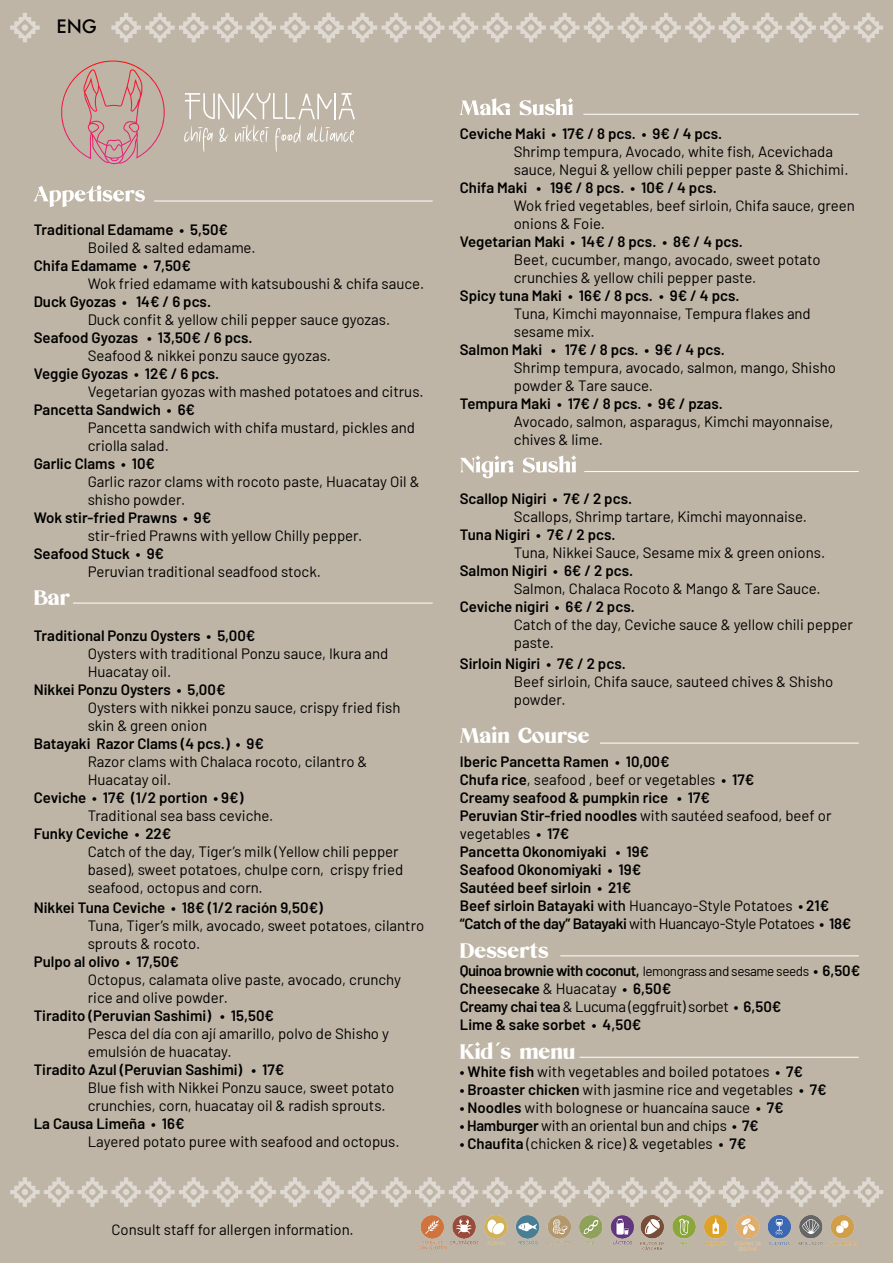
<style>
.page{position:relative;width:893px;height:1263px;background:#bfb5a6}
.page>*{position:absolute;margin:0;border:0;box-sizing:border-box;transform-origin:0 0}
.t1{font:24px "Mikela";color:#fff}
.t2{font:500 18px "Futura";color:#000}
.t3{font:15px/18px "Barlow";color:#000}
.t4{font:600 15px/18px "Barlow";color:#000}
.t5{font:600 15px/18px "Barlow";letter-spacing:-.035em;color:#000}
.s1{font-weight:400}
.s2{font-weight:500}
.s3{font-weight:400;font-size:13.5px}
.s4{font-family:"Myriad Pro"}
.s5{font-weight:600}
</style>
<div class="page">
<svg style="left:61px;top:61px;width:104px;height:103px"></svg>
<svg style="left:184px;top:93px;width:171px;height:59px"></svg>
<svg style="left:10px;top:13px;width:30px;height:29px"></svg>
<div style="left:22px;top:24px;width:6px;height:7px;background:#ded9d2;border-radius:50%"></div>
<svg style="left:111px;top:13px;width:772px;height:29px"></svg>
<div style="left:831px;top:24px;width:7px;height:7px;background:#ded9d2;border-radius:50%"></div>
<svg style="left:10px;top:1177px;width:873px;height:30px"></svg>
<div style="left:831px;top:1189px;width:7px;height:6px;background:#ded9d2;border-radius:50%"></div>
<hr style="left:583px;top:114px;width:276px;height:1px;background:#fff">
<hr style="left:584px;top:471px;width:275px;height:1px;background:#fff">
<hr style="left:600px;top:743px;width:259px;height:1px;background:#fff">
<hr style="left:580px;top:1057px;width:279px;height:1px;background:#fff">
<hr style="left:560px;top:955px;width:299px;height:1px;background:#fff">
<svg style="left:460px;top:98px;width:113px;height:17px"></svg>
<svg style="left:460px;top:455px;width:116px;height:23px"></svg>
<svg style="left:34px;top:185px;width:111px;height:22px"></svg>
<hr style="left:73px;top:603px;width:360px;height:1px;background:#fff">
<hr style="left:154px;top:201px;width:279px;height:1px;background:#fff">
<img style="left:418px;top:1215px;width:216px;height:35px">
<img style="left:640px;top:1215px;width:217px;height:36px">
<p class="t2" style="left:56px;top:14px;width:42px">ENG</p>
<p class="t4" style="left:34px;top:219px;width:196px">Traditional Edamame • 5,50€</p>
<p class="t3" style="left:88px;top:237px;width:169px">Boiled &amp; salted edamame.</p>
<p class="t4" style="left:34px;top:255px;width:159px">Chifa Edamame • 7,50€</p>
<p class="t3" style="left:88px;top:273px;width:338px">Wok fried edamame with katsuboushi &amp; chifa sauce.</p>
<p class="t4" style="left:34px;top:291px;width:179px">Duck Gyozas • 14€ / 6 pcs.</p>
<p class="t3" style="left:88px;top:309px;width:304px">Duck confit &amp; yellow chili pepper sauce gyozas.</p>
<p class="t4" style="left:34px;top:327px;width:220px">Seafood Gyozas • 13,50€ / 6 pcs.</p>
<p class="t3" style="left:88px;top:345px;width:245px">Seafood &amp; nikkei ponzu sauce gyozas.</p>
<p class="t4" style="left:34px;top:363px;width:187px">Veggie Gyozas • 12€ / 6 pcs.</p>
<p class="t3" style="left:88px;top:381px;width:337px">Vegetarian gyozas with mashed potatoes and citrus.</p>
<p class="t4" style="left:34px;top:399px;width:163px">Pancetta Sandwich • 6€</p>
<p class="t3" style="left:88px;top:417px;width:329px">Pancetta sandwich with chifa mustard, pickles and criolla salad.</p>
<p class="t4" style="left:34px;top:453px;width:123px">Garlic Clams • 10€</p>
<p class="t3" style="left:88px;top:471px;width:333px">Garlic razor clams with rocoto paste, Huacatay Oil &amp; shisho powder.</p>
<p class="t4" style="left:34px;top:507px;width:179px">Wok stir-fried Prawns • 9€</p>
<p class="t3" style="left:88px;top:525px;width:276px">stir-fried Prawns with yellow Chilly pepper.</p>
<p class="t4" style="left:34px;top:543px;width:132px">Seafood Stuck • 9€</p>
<p class="t3" style="left:88px;top:561px;width:235px">Peruvian traditional seadfood stock.</p>
<h1 class="t1" style="left:34px;top:588px;width:38px">Bar</h1>
<p class="t4" style="left:34px;top:626px;width:223px">Traditional Ponzu Oysters • 5,00€</p>
<p class="t3" style="left:88px;top:644px;width:302px">Oysters with traditional Ponzu sauce, Ikura and<br>Huacatay oil.</p>
<p class="t4" style="left:34px;top:680px;width:193px">Nikkei Ponzu Oysters • 5,00€</p>
<p class="t3" style="left:88px;top:698px;width:314px">Oysters with nikkei ponzu sauce, crispy fried fish skin &amp; green onion</p>
<p class="t4" style="left:34px;top:734px;width:232px">Batayaki Razor Clams (4 pcs.) • 9€</p>
<p class="t3" style="left:88px;top:752px;width:281px">Razor clams with Chalaca rocoto, cilantro &amp;<br>Huacatay oil.</p>
<p class="t4" style="left:34px;top:788px;width:211px">Ceviche • 17€ (1/2 portion • 9€)</p>
<p class="t3" style="left:88px;top:806px;width:187px">Traditional sea bass ceviche.</p>
<p class="t4" style="left:34px;top:824px;width:139px">Funky Ceviche • 22€</p>
<p class="t3" style="left:88px;top:842px;width:317px">Catch of the day, Tiger’s milk (Yellow chili pepper based), sweet potatoes, chulpe corn, crispy fried seafood, octopus and corn.</p>
<p class="t4" style="left:34px;top:897px;width:291px">Nikkei Tuna Ceviche • 18€ (1/2 ración 9,50€)</p>
<p class="t3" style="left:88px;top:915px;width:338px">Tuna, Tiger’s milk, avocado, sweet potatoes, cilantro sprouts &amp; rocoto.</p>
<p class="t4" style="left:34px;top:951px;width:147px">Pulpo al olivo • 17,50€</p>
<p class="t3" style="left:88px;top:969px;width:315px">Octopus, calamata olive paste, avocado, crunchy rice and olive powder.</p>
<p class="t4" style="left:34px;top:1005px;width:242px">Tiradito (Peruvian Sashimi) • 15,50€</p>
<p class="t3" style="left:88px;top:1023px;width:303px">Pesca del día con ají amarillo, polvo de Shisho y emulsión de huacatay.</p>
<p class="t4" style="left:34px;top:1059px;width:252px">Tiradito Azul (Peruvian Sashimi) • 17€</p>
<p class="t3" style="left:88px;top:1077px;width:308px">Blue fish with Nikkei Ponzu sauce, sweet potato crunchies, corn, huacatay oil &amp; radish sprouts.</p>
<p class="t4" style="left:34px;top:1113px;width:152px">La Causa Limeña • 16€</p>
<p class="t3" style="left:88px;top:1131px;width:313px">Layered potato puree with seafood and octopus.</p>
<p class="t3" style="left:111px;top:1220px;width:244px">Consult staff for allergen information.</p>
<p class="t4" style="left:460px;top:124px;width:264px">Ceviche Maki • 17€ / 8 pcs. • 9€ / 4 pcs.</p>
<p class="t3" style="left:514px;top:142px;width:336px">Shrimp tempura, Avocado, white fish, Acevichada sauce, Negui &amp; yellow chili pepper paste &amp; Shichimi.</p>
<p class="t4" style="left:460px;top:178px;width:259px">Chifa Maki • 19€ / 8 pcs. • 10€ / 4 pcs.</p>
<p class="t3" style="left:514px;top:196px;width:343px">Wok fried vegetables, beef sirloin, Chifa sauce, green onions &amp; Foie.</p>
<p class="t4" style="left:460px;top:232px;width:285px">Vegetarian Maki • 14€ / 8 pcs. • 8€ / 4 pcs.</p>
<p class="t3" style="left:514px;top:250px;width:308px">Beet, cucumber, mango, avocado, sweet potato crunchies &amp; yellow chili pepper paste.</p>
<p class="t4" style="left:460px;top:286px;width:281px">Spicy tuna Maki • 16€ / 8 pcs. • 9€ / 4 pcs.</p>
<p class="t3" style="left:514px;top:304px;width:298px">Tuna, Kimchi mayonnaise, Tempura flakes and sesame mix.</p>
<p class="t4" style="left:460px;top:340px;width:267px">Salmon Maki • 17€ / 8 pcs. • 9€ / 4 pcs.</p>
<p class="t3" style="left:514px;top:358px;width:323px">Shrimp tempura, avocado, salmon, mango, Shisho powder &amp; Tare sauce.</p>
<p class="t4" style="left:460px;top:394px;width:265px">Tempura Maki • 17€ / 8 pcs. • 9€ / pzas.</p>
<p class="t3" style="left:514px;top:412px;width:321px">Avocado, salmon, asparagus, Kimchi mayonnaise, chives &amp; lime.</p>
<p class="t4" style="left:460px;top:488px;width:174px">Scallop Nigiri • 7€ / 2 pcs.</p>
<p class="t3" style="left:514px;top:506px;width:295px">Scallops, Shrimp tartare, Kimchi mayonnaise.</p>
<p class="t4" style="left:460px;top:524px;width:157px">Tuna Nigiri • 7€ / 2 pcs.</p>
<p class="t3" style="left:514px;top:542px;width:313px">Tuna, Nikkei Sauce, Sesame mix &amp; green onions.</p>
<p class="t4" style="left:460px;top:560px;width:175px">Salmon Nigiri • 6€ / 2 pcs.</p>
<p class="t3" style="left:514px;top:578px;width:308px">Salmon, Chalaca Rocoto &amp; Mango &amp; Tare Sauce.</p>
<p class="t4" style="left:460px;top:596px;width:177px">Ceviche nigiri • 6€ / 2 pcs.</p>
<p class="t3" style="left:514px;top:614px;width:341px">Catch of the day, Ceviche sauce &amp; yellow chili pepper paste.</p>
<p class="t4" style="left:460px;top:653px;width:168px">Sirloin Nigiri • 7€ / 2 pcs.</p>
<p class="t3" style="left:514px;top:671px;width:321px">Beef sirloin, Chifa sauce, sauteed chives &amp; Shisho powder.</p>
<h1 class="t1" style="left:460px;top:725px;width:131px">Main Course</h1>
<p class="t4" style="left:460px;top:751px;width:393px">Iberic Pancetta Ramen • 10,00€<br>Chufa rice<span class="s1">, seafood , beef or vegetables</span> • 17€<br>Creamy seafood &amp; pumpkin rice • 17€<br>Peruvian Stir-fried noodles <span class="s1">with sautéed seafood, beef or vegetables</span> • 17€<br>Pancetta Okonomiyaki • 19€<br>Seafood Okonomiyaki • 19€<br>Sautéed beef sirloin • 21€<br>Beef sirloin Batayaki <span class="s2">with</span> <span class="s1">Huancayo-Style Potatoes</span> • 21€ “Catch of the day” Batayaki <span class="s1">with Huancayo-Style Potatoes</span> • 18€</p>
<h1 class="t1" style="left:460px;top:940px;width:91px">Desserts</h1>
<p class="t5" style="left:460px;top:960px;width:402px">Quinoa brownie with coconut, <span class="s3">lemongrass and sesame seeds</span> • 6,50€ Cheesecake <span class="s1">&amp; Huacatay</span> • 6,50€<br>Creamy chai tea <span class="s1">&amp; Lucuma (eggfruit) sorbet</span> • 6,50€<br>Lime &amp; sake sorbet • 4,50€</p>
<h1 class="t1" style="left:460px;top:1041px;width:117px">Kid<span class="s4">´</span>s menu</h1>
<p class="t3" style="left:460px;top:1061px;width:345px"><span class="s5">• White fish</span> with vegetables and boiled potatoes <span class="s5">• 7€</span></p>
<p class="t3" style="left:460px;top:1079px;width:368px"><span class="s5">• Broaster chicken</span> with jasmine rice and vegetables <span class="s5">• 7€</span></p>
<p class="t3" style="left:460px;top:1097px;width:325px"><span class="s5">• Noodles</span> with bolognese or huancaína sauce <span class="s5">• 7€</span></p>
<p class="t3" style="left:460px;top:1115px;width:300px"><span class="s5">• Hamburger</span> with an oriental bun and chips <span class="s5">• 7€</span></p>
<p class="t3" style="left:460px;top:1133px;width:288px"><span class="s5">• Chaufita</span> (chicken &amp; rice) &amp; vegetables <span class="s5">• 7€</span></p>
</div>
